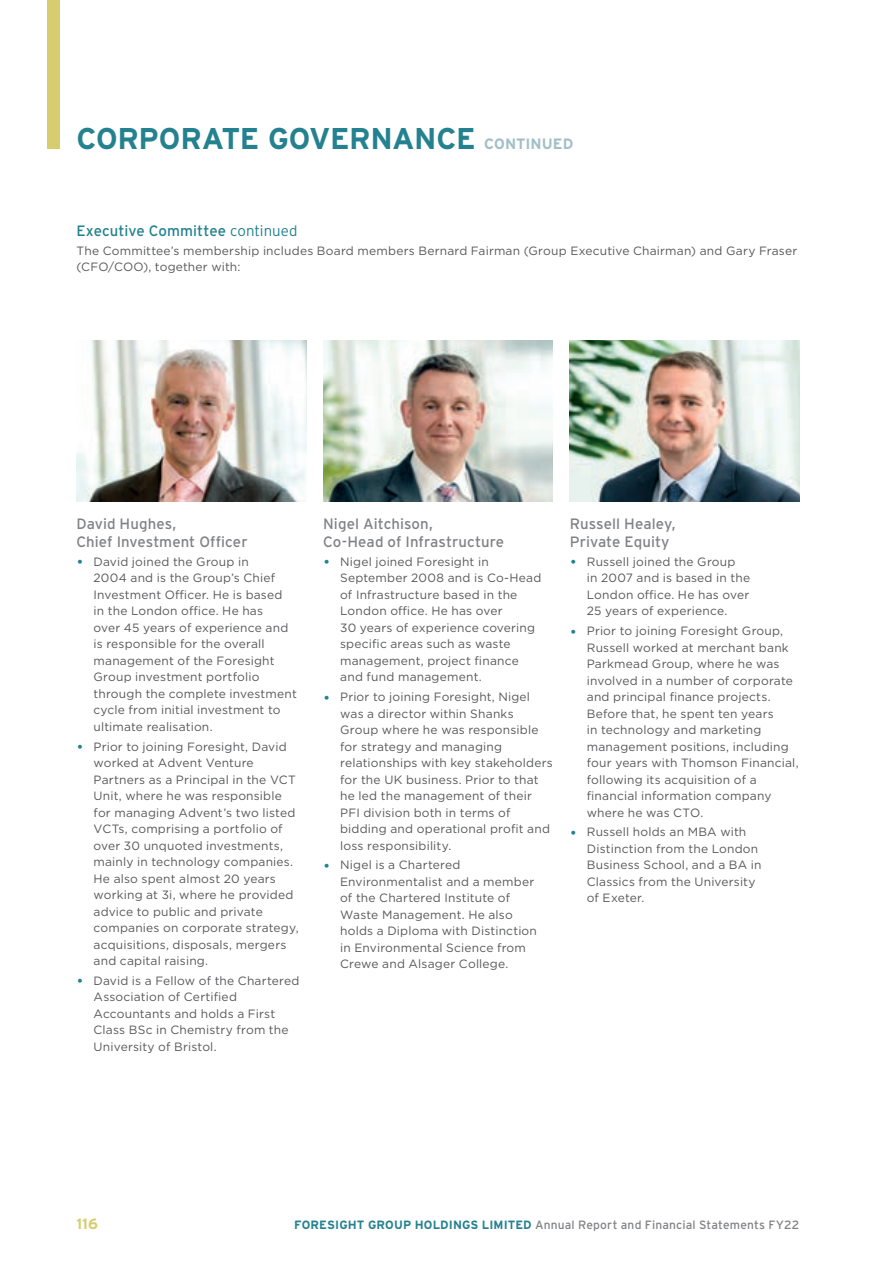
<style>
.page{position:relative;width:893px;height:1263px;background:#fff}
.page>*{position:absolute;margin:0;border:0;box-sizing:border-box;transform-origin:0 0}
.t1{font:700 30px "Interstate";letter-spacing:-.015em;color:#24818f}
.t2{font:15px/18px "Interstate";letter-spacing:.005em;color:#808285}
.t3{font:15px "Interstate";letter-spacing:.005em;color:#24818f}
.t4{font:700 15px "Interstate";color:#d7cd6e}
.t5{font:12px/16.5px "Gotham";letter-spacing:.015em;color:#57585a}
.t6{font:12px "Interstate";letter-spacing:.015em;color:#808285}
.s1{font-size:15px;color:#a2bec7}
.s2{font-weight:300}
.s3{font-size:15px;color:#24818f}
.s4{font-weight:700;color:#24818f}
</style>
<div class="page">
<div style="left:47px;top:0;width:13px;height:149px;background:#d7cd6e"></div>
<img style="left:77px;top:340px;width:229px;height:162px">
<img style="left:323px;top:340px;width:230px;height:162px">
<img style="left:570px;top:340px;width:229px;height:162px">
<h1 class="t1" style="left:77px;top:122px;width:498px">CORPORATE GOVERNANCE <span class="s1">CONTINUED</span></h1>
<p class="t3" style="left:77px;top:222px;width:222px">Executive Committee <span class="s2">continued</span></p>
<p class="t5" style="left:77px;top:242px;width:722px">The Committee’s membership includes Board members Bernard Fairman (Group Executive Chairman) and Gary Fraser (CFO/COO), together with:</p>
<p class="t2" style="left:77px;top:515px;width:173px">David Hughes,<br>Chief Investment Officer</p>
<p class="t5" style="left:94px;top:553px;width:205px;text-indent:-17px"><span class="s3">•</span> David joined the Group in<br>2004 and is the Group’s Chief<br>Investment Officer. He is based<br>in the London office. He has<br>over 45 years of experience and is responsible for the overall management of the Foresight<br>Group investment portfolio through the complete investment cycle from initial investment to ultimate realisation.</p>
<p class="t5" style="left:94px;top:738px;width:207px;text-indent:-17px"><span class="s3">•</span> Prior to joining Foresight, David worked at Advent Venture<br>Partners as a Principal in the VCT<br>Unit, where he was responsible for managing Advent’s two listed<br>VCTs, comprising a portfolio of over 30 unquoted investments, mainly in technology companies.<br>He also spent almost 20 years working at 3i, where he provided advice to public and private companies on corporate strategy, acquisitions, disposals, mergers and capital raising.</p>
<p class="t5" style="left:94px;top:972px;width:207px;text-indent:-17px"><span class="s3">•</span> David is a Fellow of the Chartered<br>Association of Certified<br>Accountants and holds a First<br>Class BSc in Chemistry from the<br>University of Bristol.</p>
<p class="t2" style="left:323px;top:515px;width:183px">Nigel Aitchison,<br>Co-Head of Infrastructure</p>
<p class="t5" style="left:340px;top:553px;width:203px;text-indent:-17px"><span class="s3">•</span> Nigel joined Foresight in<br>September 2008 and is Co‑Head of Infrastructure based in the<br>London office. He has over<br>30 years of experience covering specific areas such as waste management, project finance and fund management.</p>
<p class="t5" style="left:340px;top:688px;width:214px;text-indent:-17px"><span class="s3">•</span> Prior to joining Foresight, Nigel was a director within Shanks<br>Group where he was responsible for strategy and managing relationships with key stakeholders for the UK business. Prior to that he led the management of their<br>PFI division both in terms of bidding and operational profit and loss responsibility.</p>
<p class="t5" style="left:340px;top:856px;width:198px;text-indent:-17px"><span class="s3">•</span> Nigel is a Chartered<br>Environmentalist and a member of the Chartered Institute of<br>Waste Management. He also holds a Diploma with Distinction in Environmental Science from<br>Crewe and Alsager College.</p>
<p class="t2" style="left:570px;top:515px;width:107px">Russell Healey,<br>Private Equity</p>
<p class="t5" style="left:587px;top:553px;width:165px;text-indent:-17px"><span class="s3">•</span> Russell joined the Group<br>in 2007 and is based in the<br>London office. He has over<br>25 years of experience.</p>
<p class="t5" style="left:587px;top:622px;width:213px;text-indent:-17px"><span class="s3">•</span> Prior to joining Foresight Group,<br>Russell worked at merchant bank<br>Parkmead Group, where he was involved in a number of corporate and principal finance projects.<br>Before that, he spent ten years<br>in technology and marketing management positions, including four years with Thomson Financial, following its acquisition of a financial information company where he was CTO.</p>
<p class="t5" style="left:587px;top:823px;width:176px;text-indent:-17px"><span class="s3">•</span> Russell holds an MBA with<br>Distinction from the London<br>Business School, and a BA in<br>Classics from the University of Exeter.</p>
<p class="t4" style="left:77px;top:1215px;width:23px">116</p>
<p class="t6" style="left:294px;top:1218px;width:507px"><span class="s4">FORESIGHT GROUP HOLDINGS LIMITED</span> Annual Report and Financial Statements FY22</p>
</div>
